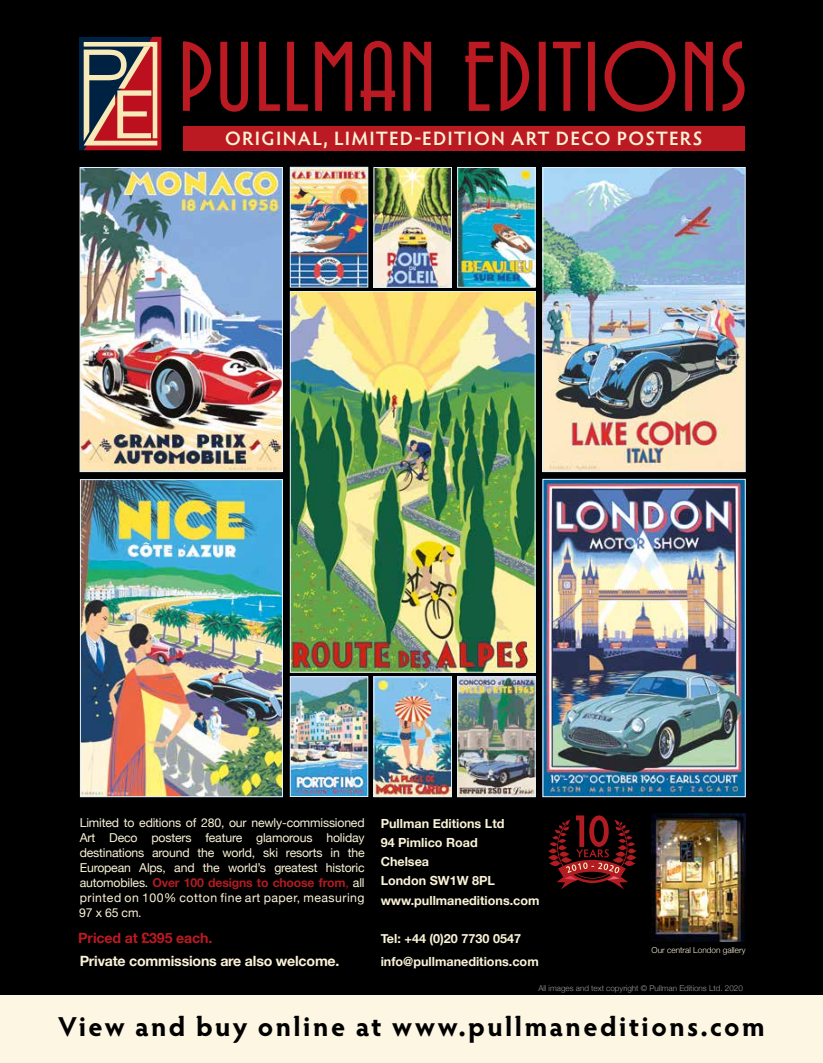
<style>
.page{position:relative;width:823px;height:1063px;background:#fff}
.page>*{position:absolute;margin:0;border:0;box-sizing:border-box;transform-origin:0 0}
.t1{font:700 27.5px "Hypatia Sans Pro";letter-spacing:.085em;color:#000}
.t2{font:600 19.38px "Hypatia Sans Pro";letter-spacing:.06em;color:#faf3d8}
.t3{font:700 14.12px "Helvetica Neue";letter-spacing:-.015em;color:#faf3d8}
.t4{font:700 14.12px "Helvetica Neue";letter-spacing:-.01em;color:#bc1a22}
.t5{font:700 12.62px/19.2px "Helvetica Neue";color:#faf3d8}
.t6{font:12.25px/15px "Helvetica Neue";letter-spacing:.04em;color:#faf3d8;text-align:justify}
.t7{font:300 8.25px "Helvetica Neue";color:#faf3d8}
.t8{font:300 8px "Helvetica Neue";color:#9c9c9d}
.s1{font-weight:700;color:#b11c22}
.s2{color:#bc1a22}
</style>
<div class="page">
<div style="left:0;top:0;width:822px;height:1063px;background:#000"></div>
<div style="left:0;top:995px;width:822px;height:68px;background:#fcf6e2"></div>
<svg style="left:79px;top:37px;width:82px;height:113px;background:#93625f"></svg>
<svg style="left:183px;top:41px;width:561px;height:71px"></svg>
<div style="left:183px;top:126px;width:561px;height:24px;background:#bc1a22"></div>
<img style="left:651px;top:814px;width:94px;height:128px">
<svg style="left:548px;top:815px;width:88px;height:75px"></svg>
<img style="left:82px;top:169px;width:198px;height:301px">
<div style="left:80px;top:167px;width:202px;height:305px;border:1px solid #dff2fd"></div>
<img style="left:544px;top:169px;width:199px;height:301px">
<div style="left:542px;top:167px;width:203px;height:305px;border:1px solid #dff2fd"></div>
<img style="left:544px;top:481px;width:199px;height:314px">
<div style="left:542px;top:479px;width:203px;height:318px;border:1px solid #dff2fd"></div>
<img style="left:82px;top:481px;width:198px;height:314px">
<div style="left:80px;top:479px;width:202px;height:318px;border:1px solid #dff2fd"></div>
<img style="left:292px;top:293px;width:241px;height:378px">
<div style="left:290px;top:291px;width:245px;height:382px;border:1px solid #dff2fd"></div>
<img style="left:292px;top:169px;width:74px;height:116px">
<div style="left:290px;top:167px;width:78px;height:120px;border:1px solid #dff2fd"></div>
<img style="left:375px;top:169px;width:74px;height:117px">
<div style="left:373px;top:167px;width:78px;height:121px;border:1px solid #dff2fd"></div>
<img style="left:459px;top:169px;width:74px;height:117px">
<div style="left:457px;top:167px;width:78px;height:121px;border:1px solid #dff2fd"></div>
<img style="left:292px;top:678px;width:74px;height:117px">
<div style="left:290px;top:676px;width:78px;height:121px;border:1px solid #dff2fd"></div>
<img style="left:375px;top:679px;width:74px;height:116px">
<div style="left:373px;top:677px;width:78px;height:120px;border:1px solid #dff2fd"></div>
<img style="left:459px;top:679px;width:74px;height:116px">
<div style="left:457px;top:677px;width:78px;height:120px;border:1px solid #dff2fd"></div>
<h2 class="t2" style="left:225px;top:125px;width:478px">ORIGINAL, LIMITED-EDITION ART DECO POSTERS</h2>
<p class="t6" style="left:80px;top:816px;width:286px">Limited to editions of 280, our newly-commissioned Art Deco posters feature glamorous holiday destinations around the world, ski resorts in the European Alps, and the world’s greatest historic automobiles. <span class="s1">Over 100 designs to choose from</span><span class="s2">,</span> all printed on 100% cotton fine art paper, measuring</p>
<p class="t6" style="left:79px;top:906px;width:64px">97 x 65 cm.</p>
<p class="t4" style="left:78px;top:927px;width:135px">Priced at £395 each.</p>
<p class="t3" style="left:80px;top:949px;width:261px">Private commissions are also welcome.</p>
<p class="t5" style="left:380px;top:814px;width:160px">Pullman Editions Ltd<br>94 Pimlico Road<br>Chelsea<br>London SW1W 8PL www.pullmaneditions.com</p>
<p class="t5" style="left:380px;top:928px;width:159px;line-height:22.6px">Tel: +44 (0)20 7730 0547 info@pullmaneditions.com</p>
<p class="t7" style="left:651px;top:943px;width:95px">Our central London gallery</p>
<p class="t8" style="left:538px;top:981px;width:206px">All images and text copyright © Pullman Editions Ltd. 2020</p>
<h1 class="t1" style="left:58px;top:1007px;width:707px">View and buy online at www.pullmaneditions.com</h1>
</div>
